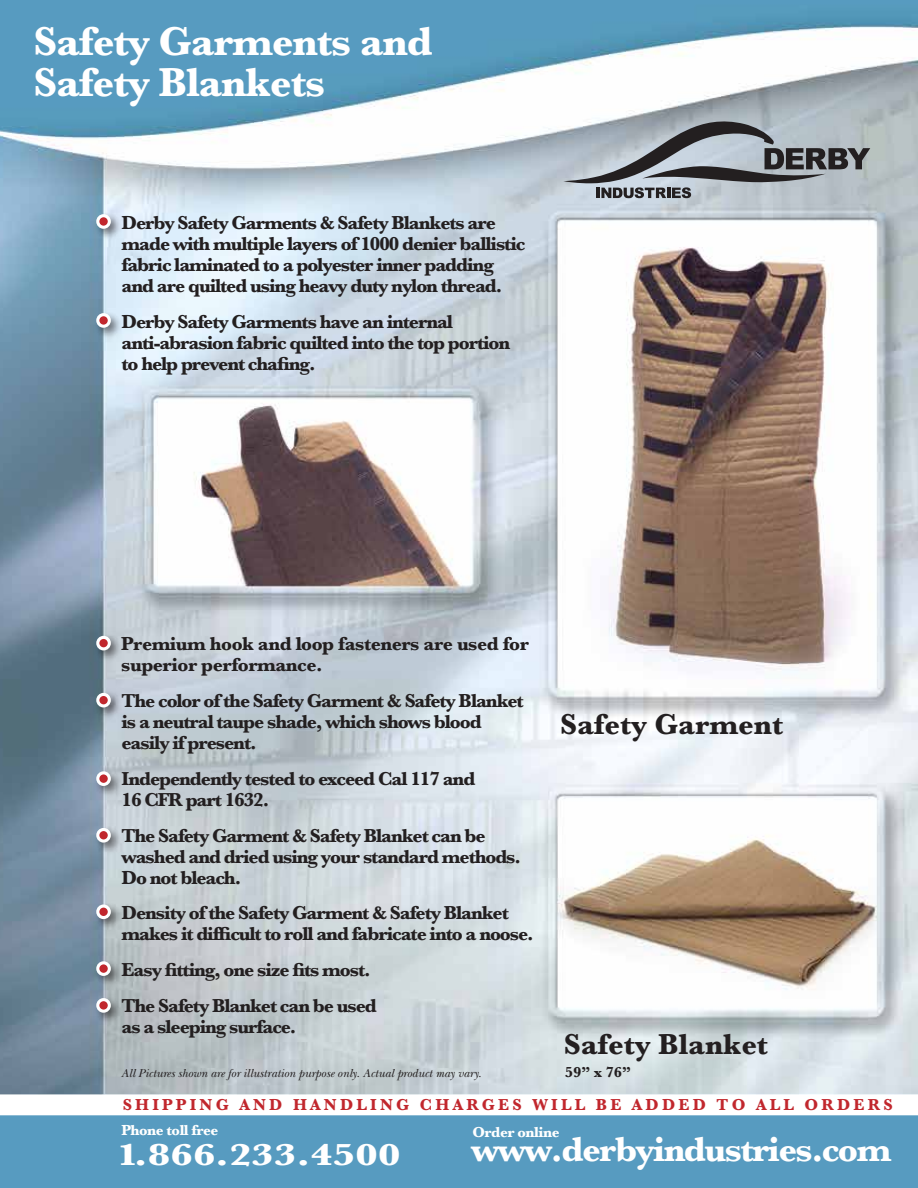
<style>
.page{position:relative;width:918px;height:1188px;background:#fff}
.page>*{position:absolute;margin:0;border:0;box-sizing:border-box;transform-origin:0 0}
.t1{font:700 42px/40.5px "Baskerville";letter-spacing:-.025em;color:#fff}
.t2{font:700 36px "Baskerville";letter-spacing:-.04em;color:#fff}
.t3{font:700 31.5px "Baskerville";color:#fff;scale:1.32 1}
.t4{font:700 30px "Baskerville";color:#231f20}
.t5{font:700 19.5px/21px "Baskerville";letter-spacing:-.055em;color:#231f20}
.t6{font:700 19.5px/21px "Baskerville";letter-spacing:-.025em;color:#231f20}
.t7{font:700 16.5px "Baskerville";letter-spacing:.195em;color:#c1272d}
.t8{font:700 15px "Baskerville";letter-spacing:-.03em;color:#fff}
.t9{font:700 15px "Baskerville";color:#231f20}
.t10{font:italic 12px "New Baskerville";color:#231f20}
</style>
<div class="page">
<img style="left:0;top:0;width:918px;height:1188px">
<img style="left:90px;top:208px;width:36px;height:35px">
<div style="left:98px;top:216px;width:11px;height:11px;background:#c1272d;border-radius:50%"></div>
<div style="left:96px;top:214px;width:15px;height:15px;border:3px solid #fff;border-radius:50%"></div>
<img style="left:90px;top:307px;width:36px;height:35px">
<div style="left:98px;top:315px;width:11px;height:11px;background:#c1272d;border-radius:50%"></div>
<div style="left:96px;top:313px;width:15px;height:15px;border:3px solid #fff;border-radius:50%"></div>
<img style="left:90px;top:630px;width:36px;height:35px">
<div style="left:98px;top:637px;width:11px;height:12px;background:#c1272d;border-radius:50%"></div>
<div style="left:96px;top:636px;width:15px;height:14px;border:3px solid #fff;border-radius:50%"></div>
<img style="left:90px;top:687px;width:36px;height:35px">
<div style="left:98px;top:694px;width:11px;height:12px;background:#c1272d;border-radius:50%"></div>
<div style="left:96px;top:693px;width:15px;height:14px;border:3px solid #fff;border-radius:50%"></div>
<img style="left:90px;top:765px;width:36px;height:36px">
<div style="left:98px;top:773px;width:11px;height:11px;background:#c1272d;border-radius:50%"></div>
<div style="left:96px;top:771px;width:15px;height:15px;border:3px solid #fff;border-radius:50%"></div>
<img style="left:90px;top:822px;width:36px;height:35px">
<div style="left:98px;top:830px;width:11px;height:11px;background:#c1272d;border-radius:50%"></div>
<div style="left:96px;top:828px;width:15px;height:15px;border:3px solid #fff;border-radius:50%"></div>
<img style="left:90px;top:898px;width:36px;height:36px">
<svg style="left:98px;top:906px;width:11px;height:12px"></svg>
<div style="left:96px;top:904px;width:15px;height:15px;border:3px solid #fff;border-radius:50%"></div>
<img style="left:90px;top:955px;width:36px;height:72px">
<div style="left:98px;top:963px;width:11px;height:11px;background:#c1272d;border-radius:50%"></div>
<div style="left:96px;top:961px;width:15px;height:15px;border:3px solid #fff;border-radius:50%"></div>
<div style="left:98px;top:1000px;width:11px;height:11px;background:#c1272d;border-radius:50%"></div>
<div style="left:96px;top:998px;width:15px;height:15px;border:3px solid #fff;border-radius:50%"></div>
<svg style="left:0;top:1094px;width:918px;height:21px"></svg>
<svg style="left:562px;top:113px;width:308px;height:85px;background:#989fa5"></svg>
<h1 class="t1" style="left:34px;top:22px;width:401px">Safety Garments and<br>Safety Blankets</h1>
<p class="t5" style="left:122px;top:212px;width:405px">Derby Safety Garments &amp; Safety Blankets are made with multiple layers of 1000 denier ballistic fabric laminated to a polyester inner padding and are quilted using heavy duty nylon thread.</p>
<p class="t5" style="left:122px;top:311px;width:390px">Derby Safety Garments have an internal anti-abrasion fabric quilted into the top portion to help prevent chafing.</p>
<p class="t6" style="left:121px;top:633px;width:409px">Premium hook and loop fasteners are used for superior performance.</p>
<p class="t5" style="left:122px;top:691px;width:404px">The color of the Safety Garment &amp; Safety Blanket is a neutral taupe shade, which shows blood easily if present.</p>
<p class="t5" style="left:122px;top:769px;width:355px">Independently tested to exceed Cal 117 and<br>16 CFR part 1632.</p>
<p class="t5" style="left:122px;top:826px;width:401px">The Safety Garment &amp; Safety Blanket can be washed and dried using your standard methods.<br>Do not bleach.</p>
<p class="t5" style="left:122px;top:902px;width:414px">Density of the Safety Garment &amp; Safety Blanket makes it difficult to roll and fabricate into a noose.</p>
<p class="t5" style="left:122px;top:952px;width:257px;line-height:36px">Easy fitting, one size fits most.<br>The Safety Blanket can be used</p>
<p class="t5" style="left:122px;top:1016px;width:176px">as a sleeping surface.</p>
<p class="t10" style="left:121px;top:1066px;width:362px">All Pictures shown are for illustration purpose only. Actual product may vary.</p>
<h3 class="t4" style="left:560px;top:704px;width:224px">Safety Garment</h3>
<h3 class="t4" style="left:564px;top:1023px;width:206px">Safety Blanket</h3>
<p class="t9" style="left:565px;top:1061px;width:67px">59” x 76”</p>
<p class="t7" style="left:123px;top:1094px;width:771px">SHIPPING AND HANDLING CHARGES WILL BE ADDED TO ALL ORDERS</p>
<h3 class="t3" style="left:116px;top:1133px;width:217px">1.866.233.4500</h3>
<h2 class="t2" style="left:471px;top:1125px;width:422px">www.derbyindustries.com</h2>
<p class="t8" style="left:121px;top:1119px;width:98px">Phone toll free</p>
<p class="t8" style="left:472px;top:1122px;width:89px">Order online</p>
</div>
